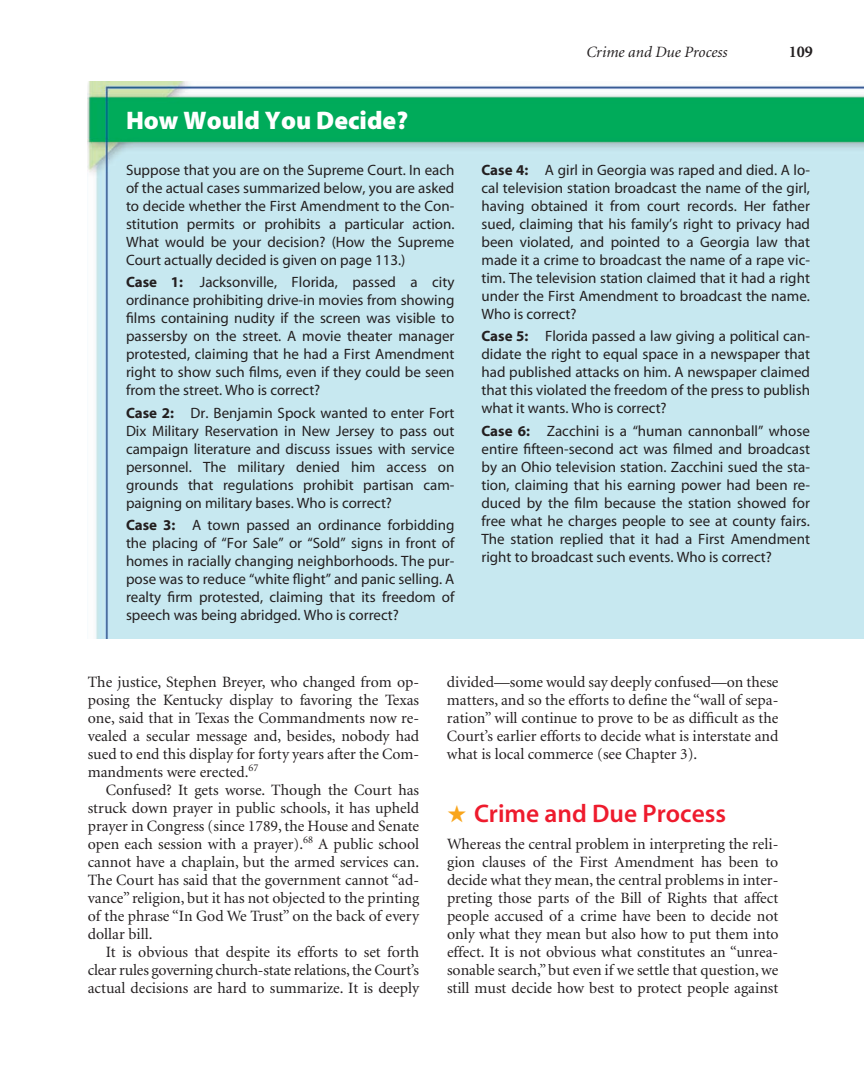
<style>
.page{position:relative;width:864px;height:1080px;background:#fff}
.page>*{position:absolute;margin:0;border:0;box-sizing:border-box;transform-origin:0 0}
.t1{font:25.5px "Myriad Sem";color:#ee1b2d}
.t2{font:25.5px "Myriad Blk";color:#fff}
.t3{font:700 16.5px "Minion";color:#231f20}
.t4{font:15.75px/18px "Minion";color:#231f20;text-align:justify}
.t5{font:italic 15.75px "Minion";color:#231f20}
.t6{font:15px/18px "Myriad Reg";color:#231f20;text-align:justify}
.s1{font-family:"Myriad";font-weight:700}
.s2{color:#f9a51b}
</style>
<div class="page">
<img style="left:88px;top:81px;width:776px;height:558px">
<p class="t2" style="left:126px;top:111px;width:284px">How Would You Decide?</p>
<p class="t6" style="left:126px;top:162px;width:330px">Suppose that you are on the Supreme Court. In each of the actual cases summarized below, you are asked to decide whether the First Amendment to the Con&shy;stitution permits or prohibits a particular action.<br>What would be your decision? (How the Supreme Court actually decided is given on page 113.)</p>
<p class="t6" style="left:126px;top:274px;width:330px"><span class="s1">Case 1:</span> Jacksonville, Florida, passed a city ordinance prohibiting drive-in movies from showing films containing nudity if the screen was visible to passersby on the street. A movie theater manager protested, claiming that he had a First Amendment right to show such films, even if they could be seen from the street. Who is correct?</p>
<p class="t6" style="left:126px;top:405px;width:330px"><span class="s1">Case 2:</span> Dr. Benjamin Spock wanted to enter Fort Dix Military Reservation in New Jersey to pass out campaign literature and discuss issues with service personnel. The military denied him access on grounds that regulations prohibit partisan cam&shy;paigning on military bases. Who is correct?</p>
<p class="t6" style="left:126px;top:517px;width:330px"><span class="s1">Case 3:</span> A town passed an ordinance forbidding the placing of “For Sale” or “Sold” signs in front of homes in racially changing neighborhoods. The pur&shy;pose was to reduce “white flight” and panic selling. A realty firm protested, claiming that its freedom of speech was being abridged. Who is correct?</p>
<p class="t5" style="left:586px;top:46px;width:143px">Crime and Due Process</p>
<p class="t3" style="left:789px;top:45px;width:26px">109</p>
<p class="t6" style="left:482px;top:162px;width:330px"><span class="s1">Case 4:</span> A girl in Georgia was raped and died. A lo&shy;cal television station broadcast the name of the girl, having obtained it from court records. Her father sued, claiming that his family’s right to privacy had been violated, and pointed to a Georgia law that made it a crime to broadcast the name of a rape vic&shy;tim. The television station claimed that it had a right under the First Amendment to broadcast the name.<br>Who is correct?</p>
<p class="t6" style="left:482px;top:328px;width:330px"><span class="s1">Case 5:</span> Florida passed a law giving a political can&shy;didate the right to equal space in a newspaper that had published attacks on him. A newspaper claimed that this violated the freedom of the press to publish what it wants. Who is correct?</p>
<p class="t6" style="left:482px;top:423px;width:330px"><span class="s1">Case 6:</span> Zacchini is a “human cannonball” whose entire fifteen-second act was filmed and broadcast by an Ohio television station. Zacchini sued the sta&shy;tion, claiming that his earning power had been re&shy;duced by the film because the station showed for free what he charges people to see at county fairs.<br>The station replied that it had a First Amendment right to broadcast such events. Who is correct?</p>
<p class="t4" style="left:88px;top:674px;width:333px">The justice, Stephen Breyer, who changed from op-</p>
<p class="t4" style="left:88px;top:692px;width:333px">posing the Kentucky display to favoring the Texas</p>
<p class="t4" style="left:88px;top:710px;width:333px">one, said that in Texas the Commandments now re-</p>
<p class="t4" style="left:88px;top:728px;width:333px">vealed a secular message and, besides, nobody had</p>
<p class="t4" style="left:88px;top:746px;width:333px">sued to end this display for forty years after the Com-</p>
<p class="t4" style="left:88px;top:764px;width:172px">mandments were erected.<sup>67</sup></p>
<p class="t4" style="left:106px;top:782px;width:315px">Confused? It gets worse. Though the Court has</p>
<p class="t4" style="left:88px;top:800px;width:333px">struck down prayer in public schools, it has upheld</p>
<p class="t4" style="left:88px;top:818px;width:333px">prayer in Congress (since 1789, the House and Senate</p>
<p class="t4" style="left:88px;top:836px;width:333px">open each session with a prayer).<sup>68</sup> A public school</p>
<p class="t4" style="left:88px;top:854px;width:333px">cannot have a chaplain, but the armed services can.</p>
<p class="t4" style="left:88px;top:872px;width:333px">The Court has said that the government cannot “ad-</p>
<p class="t4" style="left:88px;top:890px;width:333px">vance” religion, but it has not objected to the printing</p>
<p class="t4" style="left:88px;top:908px;width:333px">of the phrase “In God We Trust” on the back of every</p>
<p class="t4" style="left:88px;top:926px;width:66px">dollar bill.</p>
<p class="t4" style="left:106px;top:944px;width:315px">It is obvious that despite its efforts to set forth</p>
<p class="t4" style="left:88px;top:962px;width:333px">clear rules governing church-state relations, the Court’s</p>
<p class="t4" style="left:88px;top:980px;width:333px">actual decisions are hard to summarize. It is deeply</p>
<p class="t4" style="left:447px;top:674px;width:333px">divided—some would say deeply confused—on these matters, and so the efforts to define the “wall of sepa&shy;ration” will continue to prove to be as difficult as the Court’s earlier efforts to decide what is interstate and what is local commerce (see Chapter 3).</p>
<p class="t1" style="left:447px;top:803px;width:281px"><span class="s2">★</span> Crime and Due Process</p>
<p class="t4" style="left:447px;top:836px;width:333px">Whereas the central problem in interpreting the reli&shy;gion clauses of the First Amendment has been to decide what they mean, the central problems in inter&shy;preting those parts of the Bill of Rights that affect people accused of a crime have been to decide not only what they mean but also how to put them into effect. It is not obvious what constitutes an “unrea&shy;sonable search,” but even if we settle that question, we still must decide how best to protect people against</p>
</div>
